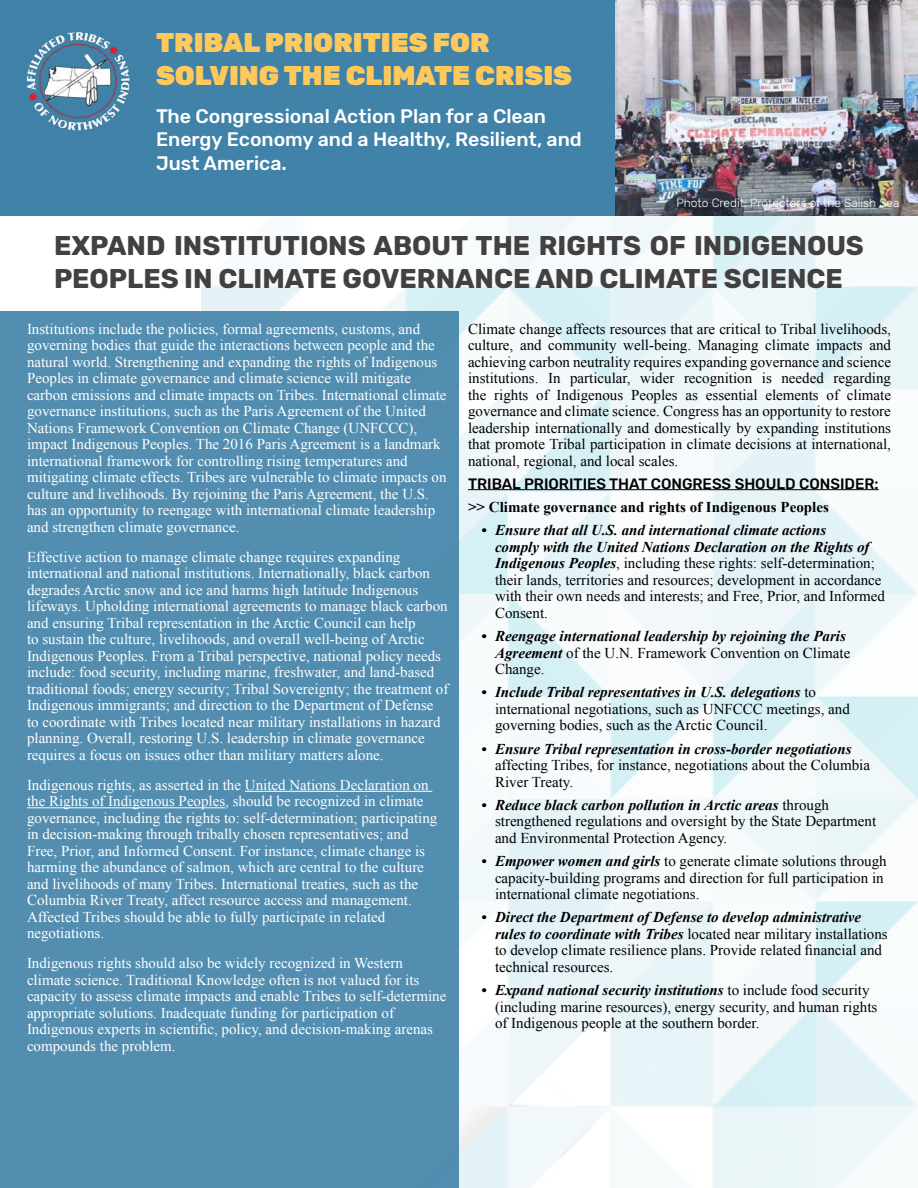
<style>
.page{position:relative;width:918px;height:1188px;background:#fff}
.page>*{position:absolute;margin:0;border:0;box-sizing:border-box;transform-origin:0 0}
.t1{font:700 27px/32.4px "Rubik";color:#424040}
.t2{font:900 27px/32.4px "Rubik";color:#ffc95c}
.t3{font:500 19.5px/23.4px "Rubik";color:#fff}
.t4{font:15px/16.5px "Times New Roman";color:#fff}
.t5{font:15px/16.5px "Times New Roman";color:#000}
.t6{font:italic 700 15px/16.5px "Times New Roman";color:#000}
.t7{font:700 15px "Times New Roman";color:#000}
.t8{font:500 15px "Rubik";color:#000}
.t9{font:300 12px "Rubik";color:#fff}
.s1{font-weight:700;font-style:italic}
.s2{font-weight:400;font-style:normal}
</style>
<div class="page">
<img style="left:201px;top:216px;width:717px;height:972px">
<div style="left:0;top:311px;width:459px;height:877px;background:#538eb0"></div>
<hr style="left:245px;top:791px;width:187px;height:1px;background:#fff">
<hr style="left:27px;top:807px;width:198px;height:1px;background:#fff">
<div style="left:0;top:0;width:918px;height:216px;background:#4082a8"></div>
<hr style="left:468px;top:489px;width:411px;height:1px;background:#000">
<img style="left:26px;top:32px;width:104px;height:99px">
<img style="left:616px;top:0;width:302px;height:216px">
<h1 class="t2" style="left:156px;top:27px;width:418px">TRIBAL PRIORITIES FOR<br>SOLVING THE CLIMATE CRISIS</h1>
<h2 class="t3" style="left:156px;top:105px;width:427px">The Congressional Action Plan for a Clean<br>Energy Economy and a Healthy, Resilient, and<br>Just America.</h2>
<p class="t9" style="left:676px;top:196px;width:225px">Photo Credit: Protectors of the Salish Sea</p>
<h1 class="t1" style="left:54px;top:230px;width:811px">EXPAND INSTITUTIONS ABOUT THE RIGHTS OF INDIGENOUS<br>PEOPLES IN CLIMATE GOVERNANCE AND CLIMATE SCIENCE</h1>
<p class="t5" style="left:468px;top:320px;width:425px;text-align:justify">Climate change affects resources that are critical to Tribal livelihoods, culture, and community well-being. Managing climate impacts and achieving carbon neutrality requires expanding governance and science institutions. In particular, wider recognition is needed regarding the rights of Indigenous Peoples as essential elements of climate governance and climate science. Congress has an opportunity to restore leadership internationally and domestically by expanding institutions that promote Tribal participation in climate decisions at international, national, regional, and local scales.</p>
<p class="t8" style="left:468px;top:475px;width:412px">TRIBAL PRIORITIES THAT CONGRESS SHOULD CONSIDER:</p>
<p class="t7" style="left:468px;top:497px;width:362px">&gt;&gt; Climate governance and rights of Indigenous Peoples</p>
<p class="t5" style="left:495px;top:522px;width:392px;text-indent:-14px"><span class="s1">• Ensure that all U.S. and international climate actions<br>comply with the United Nations Declaration on the Rights of Indigenous Peoples</span>, including these rights: self-determination; their lands, territories and resources; development in accordance with their own needs and interests; and Free, Prior, and Informed Consent.</p>
<p class="t6" style="left:495px;top:627px;width:357px;text-indent:-14px">• Reengage international leadership by rejoining the Paris<br>Agreement <span class="s2">of the U.N. Framework Convention on Climate<br>Change.</span></p>
<p class="t5" style="left:495px;top:684px;width:356px;text-indent:-14px"><span class="s1">• Include Tribal representatives in U.S. delegations</span> to international negotiations, such as UNFCCC meetings, and governing bodies, such as the Arctic Council.</p>
<p class="t6" style="left:482px;top:740px;width:372px">• Ensure Tribal representation in cross-border negotiations</p>
<p class="t5" style="left:495px;top:757px;width:377px">affecting Tribes, for instance, negotiations about the Columbia<br>River Treaty.</p>
<p class="t5" style="left:495px;top:796px;width:383px;text-indent:-14px"><span class="s1">• Reduce black carbon pollution in Arctic areas</span> through strengthened regulations and oversight by the State Department and Environmental Protection Agency.</p>
<p class="t5" style="left:495px;top:853px;width:393px;text-indent:-14px"><span class="s1">• Empower women and girls</span> to generate climate solutions through capacity-building programs and direction for full participation in international climate negotiations.</p>
<p class="t5" style="left:495px;top:909px;width:394px;text-indent:-14px"><span class="s1">• Direct the Department of Defense to develop administrative rules to coordinate with Tribes</span> located near military installations to develop climate resilience plans. Provide related financial and technical resources.</p>
<p class="t5" style="left:495px;top:982px;width:384px;text-indent:-14px"><span class="s1">• Expand national security institutions</span> to include food security (including marine resources), energy security, and human rights of Indigenous people at the southern border.</p>
<p class="t4" style="left:27px;top:320px;width:421px">Institutions include the policies, formal agreements, customs, and governing bodies that guide the interactions between people and the natural world. Strengthening and expanding the rights of Indigenous Peoples in climate governance and climate science will mitigate carbon emissions and climate impacts on Tribes. International climate governance institutions, such as the Paris Agreement of the United Nations Framework Convention on Climate Change (UNFCCC), impact Indigenous Peoples. The 2016 Paris Agreement is a landmark international framework for controlling rising temperatures and mitigating climate effects. Tribes are vulnerable to climate impacts on culture and livelihoods. By rejoining the Paris Agreement, the U.S. has an opportunity to reengage with international climate leadership and strengthen climate governance.</p>
<p class="t4" style="left:27px;top:548px;width:423px">Effective action to manage climate change requires expanding international and national institutions. Internationally, black carbon degrades Arctic snow and ice and harms high latitude Indigenous lifeways. Upholding international agreements to manage black carbon and ensuring Tribal representation in the Arctic Council can help<br>to sustain the culture, livelihoods, and overall well-being of Arctic Indigenous Peoples. From a Tribal perspective, national policy needs include: food security, including marine, freshwater, and land-based traditional foods; energy security; Tribal Sovereignty; the treatment of Indigenous immigrants; and direction to the Department of Defense to coordinate with Tribes located near military installations in hazard planning. Overall, restoring U.S. leadership in climate governance requires a focus on issues other than military matters alone.</p>
<p class="t4" style="left:27px;top:776px;width:412px">Indigenous rights, as asserted in the United Nations Declaration on the Rights of Indigenous Peoples, should be recognized in climate governance, including the rights to: self-determination; participating in decision-making through tribally chosen representatives; and Free, Prior, and Informed Consent. For instance, climate change is harming the abundance of salmon, which are central to the culture and livelihoods of many Tribes. International treaties, such as the Columbia River Treaty, affect resource access and management.<br>Affected Tribes should be able to fully participate in related negotiations.</p>
<p class="t4" style="left:27px;top:955px;width:421px">Indigenous rights should also be widely recognized in Western climate science. Traditional Knowledge often is not valued for its capacity to assess climate impacts and enable Tribes to self-determine appropriate solutions. Inadequate funding for participation of Indigenous experts in scientific, policy, and decision-making arenas compounds the problem.</p>
</div>
